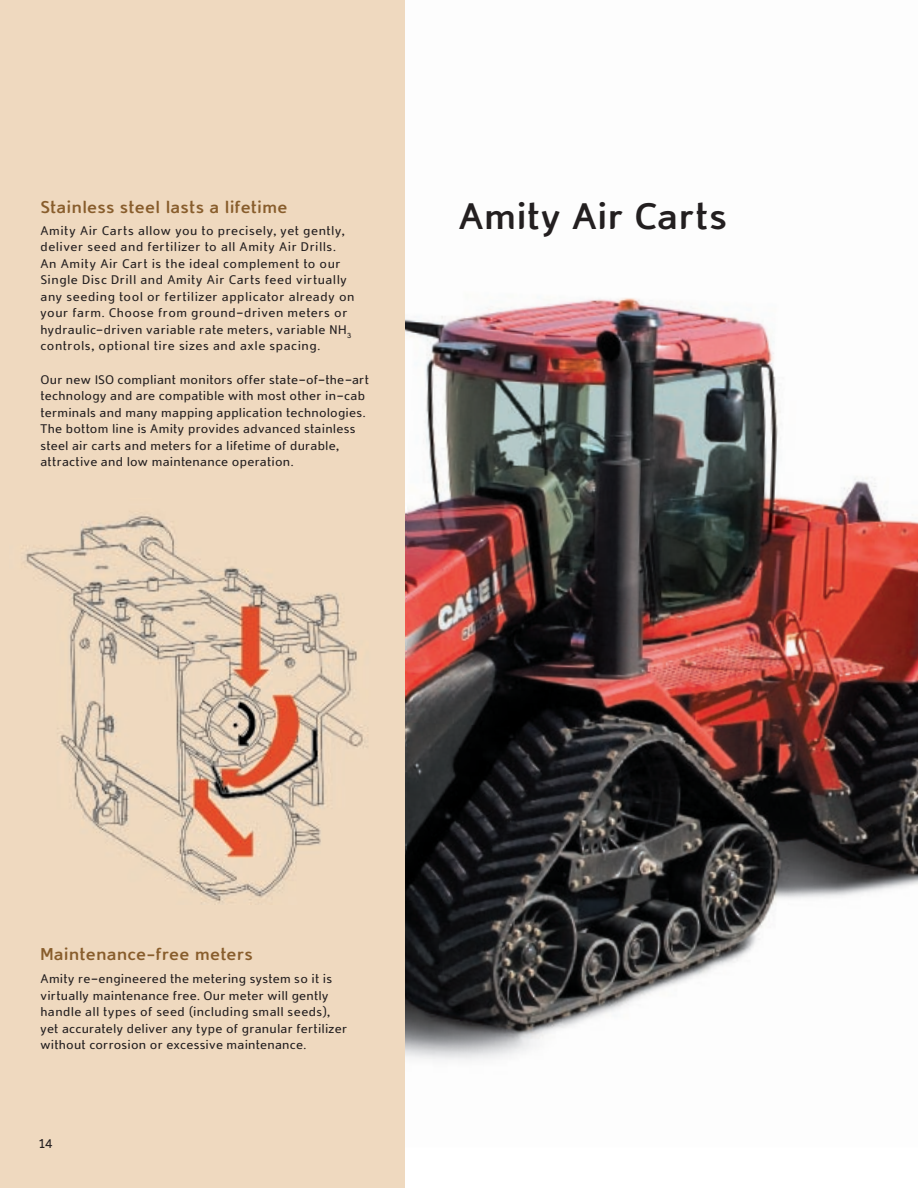
<style>
.page{position:relative;width:918px;height:1188px;background:#fff}
.page>*{position:absolute;margin:0;border:0;box-sizing:border-box;transform-origin:0 0}
.t1{font:700 42px "Domestos 98";letter-spacing:-.015em;color:#231f20}
.t2{font:700 19.5px "Domestos 98";letter-spacing:-.015em;color:#885d2c}
.t3{font:14.25px/16.5px "Domestos 98";color:#231f20}
</style>
<div class="page">
<img style="left:405px;top:298px;width:513px;height:425px">
<img style="left:405px;top:723px;width:513px;height:338px">
<div style="left:0;top:0;width:405px;height:1188px;background:#efd9bf"></div>
<img style="left:25px;top:498px;width:381px;height:406px">
<h2 class="t2" style="left:40px;top:195px;width:249px">Stainless steel lasts a lifetime</h2>
<p class="t3" style="left:40px;top:222px;width:316px">Amity Air Carts allow you to precisely, yet gently, deliver seed and fertilizer to all Amity Air Drills.<br>An Amity Air Cart is the ideal complement to our Single Disc Drill and Amity Air Carts feed virtually any seeding tool or fertilizer applicator already on your farm. Choose from ground-driven meters or hydraulic-driven variable rate meters, variable NH<sub>3 </sub>controls, optional tire sizes and axle spacing.</p>
<p class="t3" style="left:41px;top:371px;width:330px">Our new ISO compliant monitors offer state-of-the-art technology and are compatible with most other in-cab terminals and many mapping application technologies.<br>The bottom line is Amity provides advanced stainless steel air carts and meters for a lifetime of durable, attractive and low maintenance operation.</p>
<h1 class="t1" style="left:459px;top:192px;width:272px">Amity Air Carts</h1>
<h2 class="t2" style="left:40px;top:942px;width:215px">Maintenance-free meters</h2>
<p class="t3" style="left:40px;top:970px;width:308px">Amity re-engineered the metering system so it is virtually maintenance free. Our meter will gently handle all types of seed (including small seeds), yet accurately deliver any type of granular fertilizer without corrosion or excessive maintenance.</p>
<p class="t3" style="left:39px;top:1135px;width:15px">14</p>
</div>
